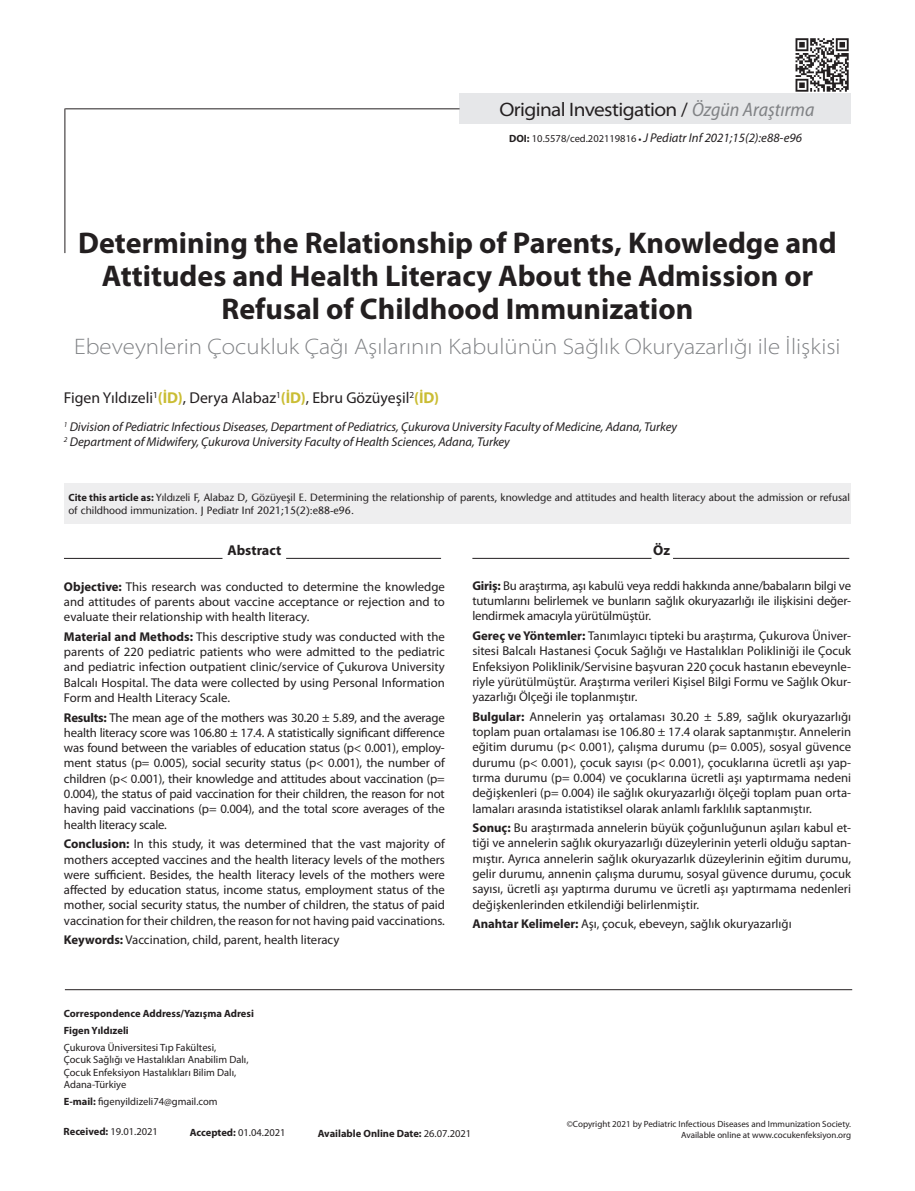
<style>
.page{position:relative;width:915px;height:1191px;background:#fff}
.page>*{position:absolute;margin:0;border:0;box-sizing:border-box;transform-origin:0 0}
.t1{font:700 30px/33px "Myriad Pro";color:#231f20;text-align:center}
.t2{font:300 semi-expanded 22.5px "Myriad Pro";color:#808285}
.t3{font:semi-expanded 19.5px "Myriad Pro";letter-spacing:-.03em;color:#231f20}
.t4{font:15.75px "Myriad Pro";color:#231f20}
.t5{font:700 14.25px "Myriad Pro";color:#231f20}
.t6{font:12.75px/15.3px "Myriad Pro";color:#231f20;text-align:justify}
.t7{font:italic 12.75px/15.3px "Myriad Pro";letter-spacing:-.005em;color:#231f20}
.t8{font:500 10.5px/13.5px "Stone Sans Std";color:#231f20}
.t9{font:10.5px/12.6px "Myriad Pro";color:#231f20}
.t10{font:700 10.5px/16.8px "Myriad Pro";color:#231f20}
.t11{font:9px/10.8px "Myriad Pro";color:#231f20;text-align:right}
.s1{font-stretch:normal}
.s2{font-style:italic;font-stretch:semi-condensed;color:#808285}
.s3{font-weight:700;font-style:normal;font-size:10.5px}
.s4{font-style:normal;font-size:10.5px}
.s5{font-weight:700;font-style:normal;font-size:9px}
.s6{font-weight:700;color:#cabd34}
.s7{font-family:"Myriad Pro";font-weight:700}
.s8{font-weight:700}
.s9{font-weight:400}
</style>
<div class="page">
<img style="left:795px;top:38px;width:53px;height:53px">
<div style="left:459px;top:94px;width:391px;height:30px;background:#e6e7e9"></div>
<hr style="left:64px;top:108px;width:1px;height:145px;background:#231f20">
<hr style="left:65px;top:108px;width:394px;height:1px;background:#231f20">
<hr style="left:65px;top:989px;width:786px;height:1px;background:#231f20">
<div style="left:64px;top:483px;width:786px;height:41px;background:#eeeeef"></div>
<hr style="left:472px;top:558px;width:179px;height:1px;background:#231f20">
<hr style="left:672px;top:558px;width:177px;height:1px;background:#231f20">
<hr style="left:64px;top:558px;width:158px;height:1px;background:#231f20">
<hr style="left:286px;top:558px;width:155px;height:1px;background:#231f20">
<h3 class="t3" style="left:499px;top:99px;width:316px">Original Investigation <span class="s1">/</span> <span class="s2">Özgün Araştırma</span></h3>
<p class="t7" style="left:509px;top:131px;width:294px"><span class="s3">DOI:</span> <span class="s4">10.5578/ced.202119816</span> <span class="s5">•</span> J Pediatr Inf 2021;15(2):e88-e96</p>
<h1 class="t1" style="left:78px;top:226px;width:759px">Determining the Relationship of Parents‚ Knowledge and<br>Attitudes and Health Literacy About the Admission or<br>Refusal of Childhood Immunization</h1>
<h2 class="t2" style="left:74px;top:334px;width:767px">Ebeveynlerin Çocukluk Çağı Aşılarının Kabulünün Sağlık Okuryazarlığı ile İlişkisi</h2>
<p class="t4" style="left:64px;top:389px;width:377px">Figen Yıldızeli<sup>1</sup><span class="s6">(İD)</span>, Derya Alabaz<sup>1</sup><span class="s6">(İD)</span>, Ebru Gözüyeşil<sup>2</sup><span class="s6">(İD)</span></p>
<p class="t7" style="left:64px;top:419px;width:614px"><sup>1</sup> Division of Pediatric Infectious Diseases, Department of Pediatrics, Çukurova University Faculty of Medicine, Adana, Turkey<br><sup>2</sup> Department of Midwifery, Çukurova University Faculty of Health Sciences, Adana, Turkey</p>
<p class="t8" style="left:68px;top:490px;width:782px"><span class="s7">Cite this article as:</span> Yıldızeli F, Alabaz D, Gözüyeşil E. Determining the relationship of parents‚ knowledge and attitudes and health literacy about the admission or refusal of childhood immunization. J Pediatr Inf 2021;15(2):e88-e96.</p>
<p class="t5" style="left:227px;top:542px;width:55px">Abstract</p>
<p class="t6" style="left:64px;top:579px;width:382px"><span class="s8">Objective:</span> This research was conducted to determine the knowledge and attitudes of parents about vaccine acceptance or rejection and to evaluate their relationship with health literacy.</p>
<p class="t6" style="left:64px;top:629px;width:382px"><span class="s8">Material and Methods:</span> This descriptive study was conducted with the parents of 220 pediatric patients who were admitted to the pediatric and pediatric infection outpatient clinic/service of Çukurova University Balcalı Hospital. The data were collected by using Personal Information Form and Health Literacy Scale.</p>
<p class="t6" style="left:64px;top:710px;width:382px"><span class="s8">Results:</span> The mean age of the mothers was 30.20 ± 5.89, and the average health literacy score was 106.80 ± 17.4. A statistically significant difference was found between the variables of education status (p&lt; 0.001), employ&shy;ment status (p= 0.005), social security status (p&lt; 0.001), the number of children (p&lt; 0.001), their knowledge and attitudes about vaccination (p= 0.004), the status of paid vaccination for their children, the reason for not having paid vaccinations (p= 0.004), and the total score averages of the health literacy scale.</p>
<p class="t6" style="left:64px;top:836px;width:382px"><span class="s8">Conclusion:</span> In this study, it was determined that the vast majority of mothers accepted vaccines and the health literacy levels of the mothers were sufficient. Besides, the health literacy levels of the mothers were affected by education status, income status, employment status of the mother, social security status, the number of children, the status of paid vaccination for their children, the reason for not having paid vaccinations.</p>
<p class="t6" style="left:64px;top:932px;width:277px"><span class="s8">Keywords:</span> Vaccination, child, parent, health literacy</p>
<p class="t10" style="left:64px;top:1005px;width:191px">Correspondence Address/Yazışma Adresi<br>Figen Yıldızeli</p>
<p class="t9" style="left:64px;top:1041px;width:186px">Çukurova Üniversitesi Tıp Fakültesi,<br>Çocuk Sağlığı ve Hastalıkları Anabilim Dalı, Çocuk Enfeksiyon Hastalıkları Bilim Dalı, Adana-Türkiye</p>
<p class="t9" style="left:64px;top:1095px;width:155px"><span class="s8">E-mail:</span> figenyildizeli74@gmail.com</p>
<p class="t5" style="left:653px;top:542px;width:18px">Öz</p>
<p class="t6" style="left:472px;top:578px;width:380px"><span class="s8">Giriş:</span> Bu araştırma, aşı kabulü veya reddi hakkında anne/babaların bilgi ve tutumlarını belirlemek ve bunların sağlık okuryazarlığı ile ilişkisini değer&shy;lendirmek amacıyla yürütülmüştür.</p>
<p class="t6" style="left:472px;top:628px;width:380px"><span class="s8">Gereç ve Yöntemler:</span> Tanımlayıcı tipteki bu araştırma, Çukurova Üniver&shy;sitesi Balcalı Hastanesi Çocuk Sağlığı ve Hastalıkları Polikliniği ile Çocuk Enfeksiyon Poliklinik/Servisine başvuran 220 çocuk hastanın ebeveynle&shy;riyle yürütülmüştür. Araştırma verileri Kişisel Bilgi Formu ve Sağlık Okur&shy;yazarlığı Ölçeği ile toplanmıştır.</p>
<p class="t6" style="left:472px;top:709px;width:380px"><span class="s8">Bulgular:</span> Annelerin yaş ortalaması 30.20 ± 5.89, sağlık okuryazarlığı toplam puan ortalaması ise 106.80 ± 17.4 olarak saptanmıştır. Annelerin eğitim durumu (p&lt; 0.001), çalışma durumu (p= 0.005), sosyal güvence durumu (p&lt; 0.001), çocuk sayısı (p&lt; 0.001), çocuklarına ücretli aşı yap&shy;tırma durumu (p= 0.004) ve çocuklarına ücretli aşı yaptırmama nedeni değişkenleri (p= 0.004) ile sağlık okuryazarlığı ölçeği toplam puan orta&shy;lamaları arasında istatistiksel olarak anlamlı farklılık saptanmıştır.</p>
<p class="t6" style="left:472px;top:820px;width:380px"><span class="s8">Sonuç:</span> Bu araştırmada annelerin büyük çoğunluğunun aşıları kabul et&shy;tiği ve annelerin sağlık okuryazarlığı düzeylerinin yeterli olduğu saptan&shy;mıştır. Ayrıca annelerin sağlık okuryazarlık düzeylerinin eğitim durumu, gelir durumu, annenin çalışma durumu, sosyal güvence durumu, çocuk sayısı, ücretli aşı yaptırma durumu ve ücretli aşı yaptırmama nedenleri değişkenlerinden etkilendiği belirlenmiştir.</p>
<p class="t6" style="left:472px;top:916px;width:320px"><span class="s8">Anahtar Kelimeler:</span> Aşı, çocuk, ebeveyn, sağlık okuryazarlığı</p>
<p class="t9" style="left:64px;top:1125px;width:96px"><span class="s8">Received:</span> 19.01.2021</p>
<p class="t9" style="left:190px;top:1126px;width:97px"><span class="s8">Accepted:</span> 01.04.2021</p>
<p class="t11" style="left:566px;top:1118px;width:286px">©Copyright 2021 by Pediatric Infectious Diseases and Immunization Society.<br>Available online at www.cocukenfeksiyon.org</p>
<p class="t10" style="left:317px;top:1124px;width:155px">Available Online Date: <span class="s9">26.07.2021</span></p>
</div>
